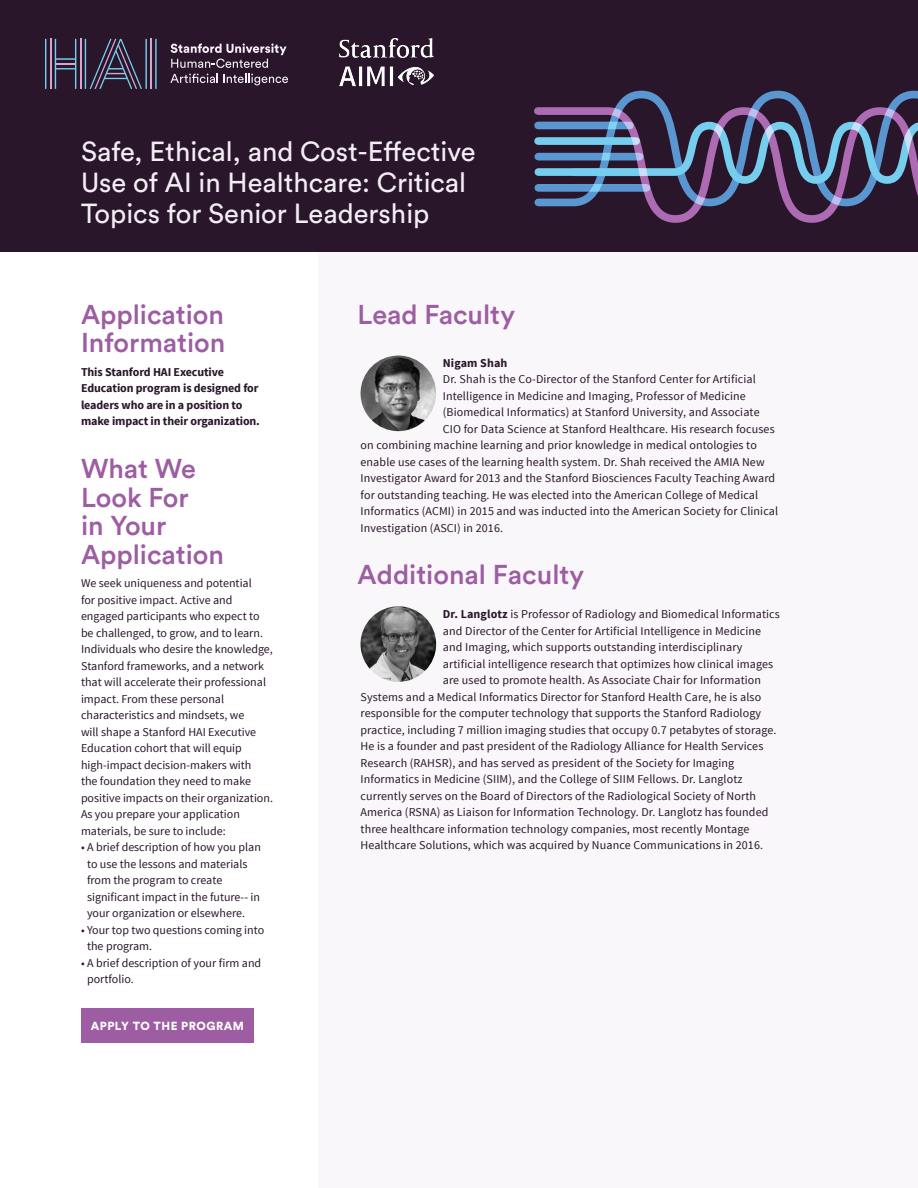
<style>
.page{position:relative;width:918px;height:1188px;background:#fff}
.page>*{position:absolute;margin:0;border:0;box-sizing:border-box;transform-origin:0 0}
.t1{font:27.3px/30.8px "Circular Std";color:#f4eef4}
.t2{font:500 27px/28.5px "Circular Std";color:#9d5da3}
.t3{font:12px/16.5px "Source Sans Pro";letter-spacing:.01em;color:#29162b}
.t4{font:700 12px/16.5px "Source Sans Pro";letter-spacing:-.01em;color:#29162b}
.t5{font:700 12px "Source Sans Pro";letter-spacing:.01em;color:#29162b}
.t6{font:900 11.7px "Circular Std";letter-spacing:.04em;color:#fff}
.s1{font-weight:700}
</style>
<div class="page">
<div style="left:81px;top:1008px;width:173px;height:35px;background:#9e5ca3"></div>
<div style="left:318px;top:249px;width:600px;height:939px;background:#f9f7f9"></div>
<img style="left:361px;top:606px;width:75px;height:76px;border-radius:38px">
<div style="left:0;top:0;width:918px;height:252px;background:#29162b"></div>
<svg style="left:616px;top:90px;width:302px;height:16px"></svg>
<svg style="left:534px;top:106px;width:384px;height:117px"></svg>
<img style="left:361px;top:356px;width:75px;height:75px;border-radius:38px">
<svg style="left:45px;top:39px;width:112px;height:50px"></svg>
<svg style="left:171px;top:43px;width:116px;height:25px"></svg>
<svg style="left:170px;top:74px;width:118px;height:11px"></svg>
<img style="left:339px;top:38px;width:95px;height:49px">
<h1 class="t1" style="left:81px;top:136px;width:396px">Safe, Ethical, and Cost-Effective<br>Use of AI in Healthcare: Critical<br>Topics for Senior Leadership</h1>
<h2 class="t2" style="left:81px;top:300px;width:146px">Application<br>Information</h2>
<p class="t4" style="left:81px;top:364px;width:180px">This Stanford HAI Executive<br>Education program is designed for leaders who are in a position to make impact in their organization.</p>
<h2 class="t2" style="left:81px;top:454px;width:145px">What We<br>Look For<br>in Your<br>Application</h2>
<p class="t3" style="left:81px;top:575px;width:194px">We seek uniqueness and potential<br>for positive impact. Active and engaged participants who expect to be challenged, to grow, and to learn.<br>Individuals who desire the knowledge, Stanford frameworks, and a network that will accelerate their professional impact. From these personal characteristics and mindsets, we<br>will shape a Stanford HAI Executive Education cohort that will equip high-impact decision-makers with<br>the foundation they need to make positive impacts on their organization.<br>As you prepare your application materials, be sure to include:</p>
<p class="t3" style="left:87px;top:839px;width:175px;text-indent:-6px">• A brief description of how you plan to use the lessons and materials from the program to create significant impact in the future-- in your organization or elsewhere.</p>
<p class="t3" style="left:87px;top:922px;width:179px;text-indent:-6px">• Your top two questions coming into the program.</p>
<p class="t3" style="left:87px;top:955px;width:176px;text-indent:-6px">• A brief description of your firm and portfolio.</p>
<p class="t6" style="left:91px;top:1018px;width:155px">APPLY TO THE PROGRAM</p>
<h2 class="t2" style="left:358px;top:300px;width:159px">Lead Faculty</h2>
<p class="t5" style="left:443px;top:355px;width:66px">Nigam Shah</p>
<p class="t3" style="left:443px;top:371px;width:314px">Dr. Shah is the Co-Director of the Stanford Center for Artificial</p>
<p class="t3" style="left:443px;top:388px;width:304px">Intelligence in Medicine and Imaging, Professor of Medicine</p>
<p class="t3" style="left:443px;top:404px;width:318px">(Biomedical Informatics) at Stanford University, and Associate</p>
<p class="t3" style="left:443px;top:421px;width:333px">CIO for Data Science at Stanford Healthcare. His research focuses</p>
<p class="t3" style="left:361px;top:437px;width:398px">on combining machine learning and prior knowledge in medical ontologies to</p>
<p class="t3" style="left:361px;top:454px;width:406px">enable use cases of the learning health system. Dr. Shah received the AMIA New</p>
<p class="t3" style="left:361px;top:470px;width:416px">Investigator Award for 2013 and the Stanford Biosciences Faculty Teaching Award</p>
<p class="t3" style="left:361px;top:487px;width:399px">for outstanding teaching. He was elected into the American College of Medical</p>
<p class="t3" style="left:361px;top:503px;width:419px">Informatics (ACMI) in 2015 and was inducted into the American Society for Clinical</p>
<p class="t3" style="left:361px;top:520px;width:144px">Investigation (ASCI) in 2016.</p>
<h2 class="t2" style="left:358px;top:560px;width:228px">Additional Faculty</h2>
<p class="t3" style="left:443px;top:606px;width:339px"><span class="s1">Dr. Langlotz</span> is Professor of Radiology and Biomedical Informatics</p>
<p class="t3" style="left:443px;top:623px;width:320px">and Director of the Center for Artificial Intelligence in Medicine</p>
<p class="t3" style="left:443px;top:639px;width:301px">and Imaging, which supports outstanding interdisciplinary</p>
<p class="t3" style="left:443px;top:656px;width:332px">artificial intelligence research that optimizes how clinical images</p>
<p class="t3" style="left:443px;top:672px;width:320px">are used to promote health. As Associate Chair for Information</p>
<p class="t3" style="left:361px;top:689px;width:402px">Systems and a Medical Informatics Director for Stanford Health Care, he is also</p>
<p class="t3" style="left:361px;top:705px;width:402px">responsible for the computer technology that supports the Stanford Radiology</p>
<p class="t3" style="left:361px;top:722px;width:417px">practice, including 7 million imaging studies that occupy 0.7 petabytes of storage.</p>
<p class="t3" style="left:361px;top:738px;width:404px">He is a founder and past president of the Radiology Alliance for Health Services</p>
<p class="t3" style="left:361px;top:755px;width:375px">Research (RAHSR), and has served as president of the Society for Imaging</p>
<p class="t3" style="left:361px;top:771px;width:384px">Informatics in Medicine (SIIM), and the College of SIIM Fellows. Dr. Langlotz</p>
<p class="t3" style="left:361px;top:788px;width:397px">currently serves on the Board of Directors of the Radiological Society of North</p>
<p class="t3" style="left:361px;top:804px;width:409px">America (RSNA) as Liaison for Information Technology. Dr. Langlotz has founded</p>
<p class="t3" style="left:361px;top:821px;width:390px">three healthcare information technology companies, most recently Montage</p>
<p class="t3" style="left:361px;top:837px;width:404px">Healthcare Solutions, which was acquired by Nuance Communications in 2016.</p>
</div>
